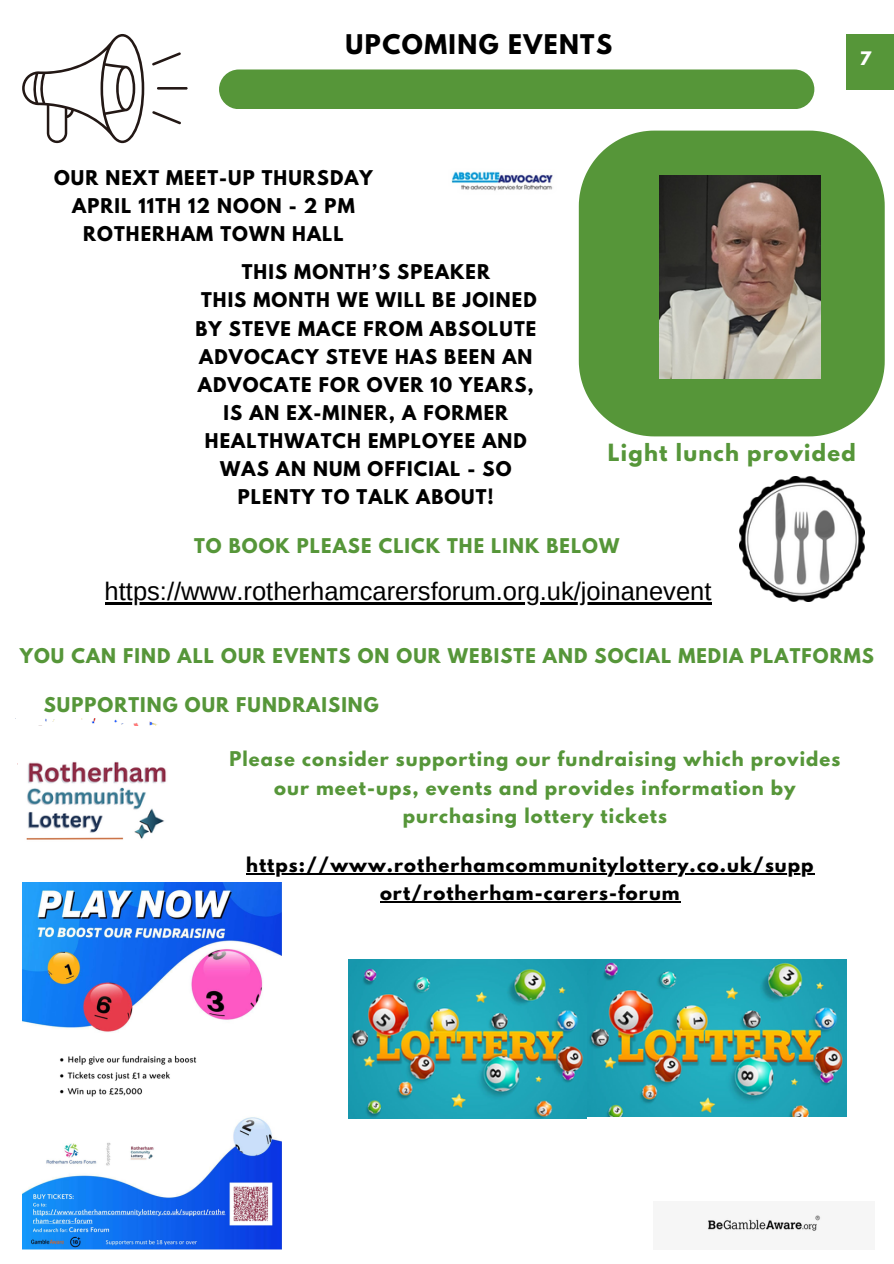
<style>
.page{position:relative;width:894px;height:1264px;background:#fff}
.page>*{position:absolute;margin:0;border:0;box-sizing:border-box;transform-origin:0 0}
.t1{font:25.5px "Arimo";color:#000}
.t2{font:700 24px "League Spartan";letter-spacing:.06em;color:#000}
.t3{font:700 21px "League Spartan";letter-spacing:.06em;color:#569639}
.t4{font:700 18px/28.2px "League Spartan";letter-spacing:.06em;color:#000;text-align:center}
.t5{font:700 18px/28.2px "League Spartan";letter-spacing:.06em;color:#569639;text-align:center}
.t6{font:700 16.5px "League Spartan";color:#fff}
</style>
<div class="page">
<div style="left:846px;top:34px;width:47px;height:55px;background:#569639"></div>
<svg style="left:22px;top:34px;width:122px;height:109px"></svg>
<hr style="left:157px;top:87px;width:30px;height:3px;background:#231815">
<svg style="left:152px;top:52px;width:29px;height:13px"></svg>
<svg style="left:152px;top:111px;width:29px;height:13px"></svg>
<div style="left:219px;top:69px;width:595px;height:40px;background:#569639;border-radius:20px"></div>
<svg style="left:578px;top:131px;width:306px;height:305px;background:#659e4c"></svg>
<img style="left:658px;top:176px;width:161px;height:202px">
<img style="left:451px;top:171px;width:102px;height:20px">
<img style="left:739px;top:476px;width:125px;height:125px">
<hr style="left:105px;top:602px;width:606px;height:2px;background:#000">
<img style="left:15px;top:718px;width:142px;height:47px">
<img style="left:19px;top:726px;width:147px;height:114px">
<hr style="left:246px;top:873px;width:568px;height:1px;background:#000">
<hr style="left:380px;top:901px;width:300px;height:1px;background:#000">
<img style="left:22px;top:882px;width:259px;height:367px">
<img style="left:706px;top:1214px;width:116px;height:18px">
<img style="left:349px;top:959px;width:237px;height:159px">
<img style="left:587px;top:959px;width:258px;height:157px">
<h2 class="t2" style="left:345px;top:32px;width:268px">UPCOMING EVENTS</h2>
<p class="t6" style="left:859px;top:51px;width:13px">7</p>
<p class="t4" style="left:54px;top:166px;width:320px">OUR NEXT MEET-UP THURSDAY<br>APRIL 11TH 12 NOON - 2 PM<br>ROTHERHAM TOWN HALL</p>
<p class="t4" style="left:195px;top:260px;width:342px">THIS MONTH’S SPEAKER<br>THIS MONTH WE WILL BE JOINED<br>BY STEVE MACE FROM ABSOLUTE<br>ADVOCACY STEVE HAS BEEN AN<br>ADVOCATE FOR OVER 10 YEARS,<br>IS AN EX-MINER, A FORMER<br>HEALTHWATCH EMPLOYEE AND<br>WAS AN NUM OFFICIAL - SO<br>PLENTY TO TALK ABOUT!</p>
<p class="t5" style="left:194px;top:534px;width:426px">TO BOOK PLEASE CLICK THE LINK BELOW</p>
<h1 class="t1" style="left:105px;top:577px;width:608px">https://www.rotherhamcarersforum.org.uk/joinanevent</h1>
<p class="t3" style="left:607px;top:442px;width:249px">Light lunch provided</p>
<p class="t5" style="left:20px;top:643px;width:855px">YOU CAN FIND ALL OUR EVENTS ON OUR WEBISTE AND SOCIAL MEDIA PLATFORMS</p>
<p class="t5" style="left:44px;top:692px;width:336px">SUPPORTING OUR FUNDRAISING</p>
<p class="t5" style="left:229px;top:747px;width:612px">Please consider supporting our fundraising which provides our meet-ups, events and provides information by purchasing lottery tickets</p>
<p class="t4" style="left:246px;top:852px;width:568px">https://www.rotherhamcommunitylottery.co.uk/supp ort/rotherham-carers-forum</p>
</div>
